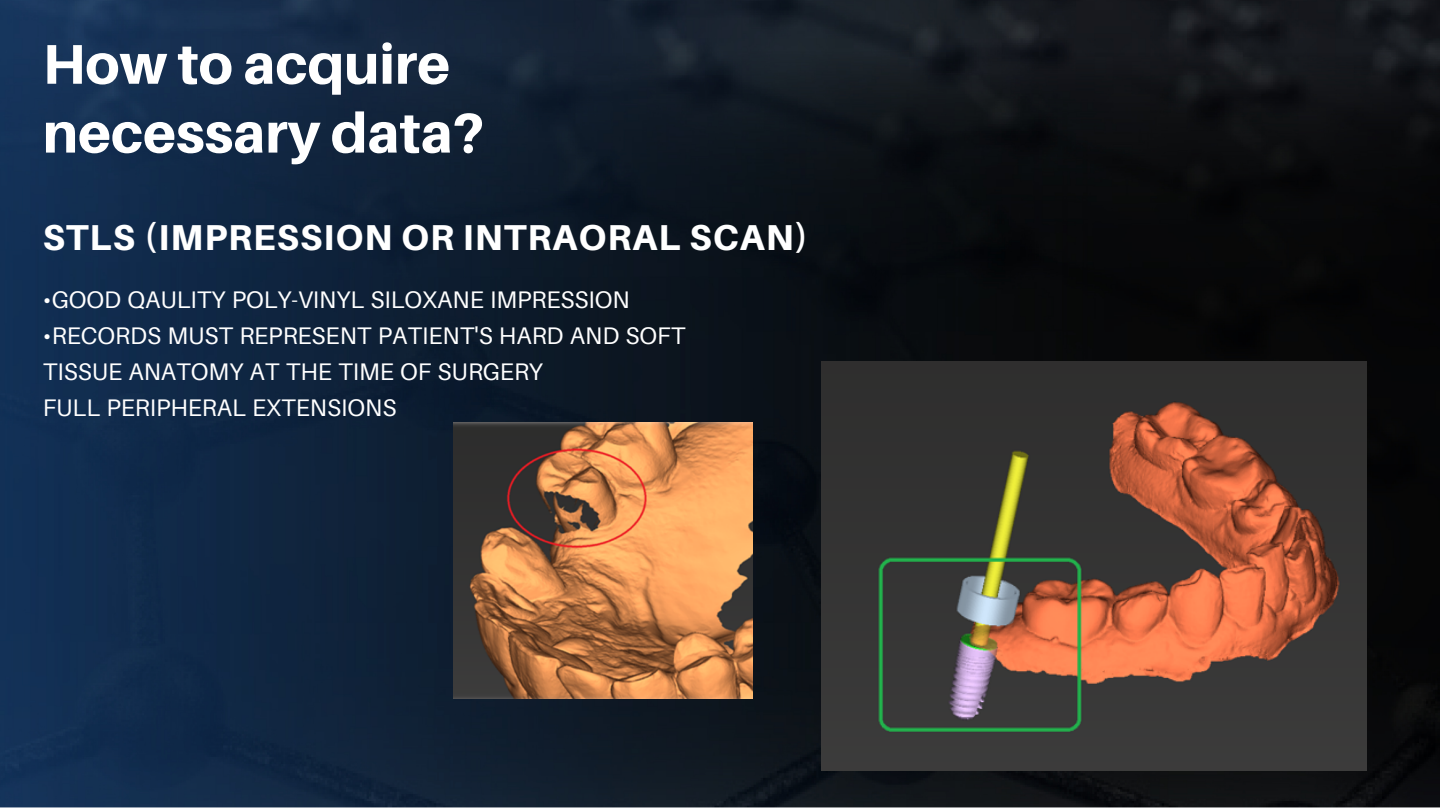
<style>
.page{position:relative;width:1440px;height:810px;background:#fff}
.page>*{position:absolute;margin:0;border:0;box-sizing:border-box;transform-origin:0 0}
.t1{font:800 56px/68.8px "Aileron";color:#fff}
.t2{font:800 36px "Aileron";letter-spacing:.03em;color:#fff}
.t3{font:24px/36px "Aileron";color:#fff}
</style>
<div class="page">
<img style="left:0;top:0;width:1440px;height:807px">
<img style="left:454px;top:423px;width:299px;height:275px">
<img style="left:822px;top:362px;width:544px;height:408px">
<p class="t1" style="left:43px;top:29px;width:443px">How to acquire necessary data?</p>
<p class="t2" style="left:43px;top:215px;width:767px">STLS (IMPRESSION OR INTRAORAL SCAN)</p>
<p class="t3" style="left:43px;top:281px;width:589px">•GOOD QAULITY POLY-VINYL SILOXANE IMPRESSION</p>
<p class="t3" style="left:43px;top:317px;width:644px">•RECORDS MUST REPRESENT PATIENT'S HARD AND SOFT<br>TISSUE ANATOMY AT THE TIME OF SURGERY<br>FULL PERIPHERAL EXTENSIONS</p>
</div>
